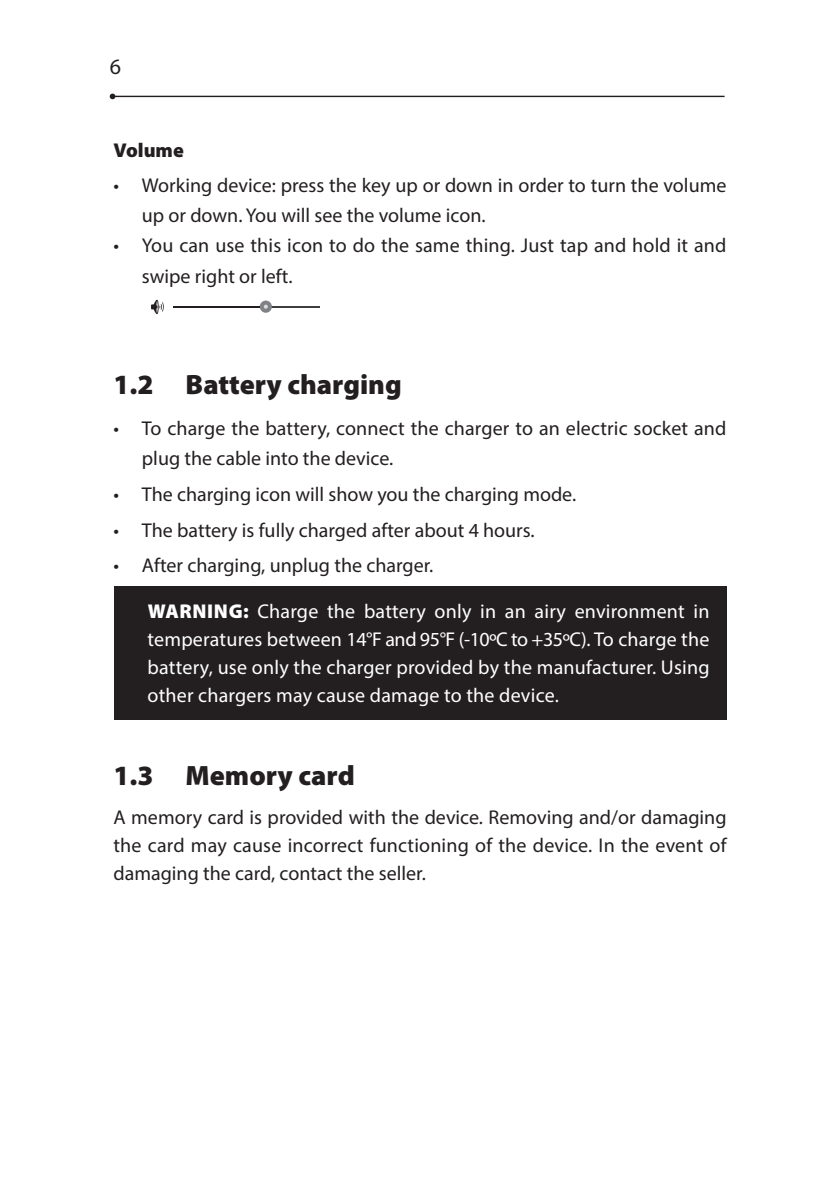
<style>
.page{position:relative;width:840px;height:1191px;background:#fff}
.page>*{position:absolute;margin:0;border:0;box-sizing:border-box;transform-origin:0 0}
.t1{font:900 28px "Myriad Pro";color:#231f20}
.t2{font:22px "Myriad Pro";color:#231f20}
.body{font:20px/30px "Myriad Pro";color:#231f20}
.Normalny{font:20px/28px "Myriad Pro";letter-spacing:.01em;color:#fff;text-align:justify}
.btn{font:900 20px "Myriad Pro";color:#231f20}
.s1{font-weight:900}
</style>
<div class="page">
<hr style="left:112px;top:96px;width:612px;height:1px;background:#231f20">
<svg style="left:110px;top:94px;width:5px;height:5px"></svg>
<svg style="left:151px;top:300px;width:13px;height:14px"></svg>
<hr style="left:173px;top:306px;width:146px;height:1px;background:#3e3e3f">
<svg style="left:259px;top:300px;width:13px;height:13px"></svg>
<hr style="left:173px;top:306px;width:87px;height:1px;background:#231f20">
<svg style="left:264px;top:305px;width:4px;height:4px"></svg>
<div style="left:113px;top:586px;width:613px;height:133px;background:#231f20"></div>
<p class="t2" style="left:110px;top:53px;width:13px">6</p>
<p class="btn" style="left:113px;top:137px;width:72px">Volume</p>
<p class="body" style="left:142px;top:170px;width:585px;text-indent:-28px">• Working device: press the key up or down in order to turn the volume up or down. You will see the volume icon.</p>
<p class="body" style="left:142px;top:230px;width:585px;text-indent:-28px">• You can use this icon to do the same thing. Just tap and hold it and swipe right or left.</p>
<p class="t1" style="left:113px;top:366px;width:289px">1.2 Battery charging</p>
<p class="body" style="left:142px;top:413px;width:585px;text-indent:-28px">• To charge the battery, connect the charger to an electric socket and plug the cable into the device.</p>
<p class="body" style="left:113px;top:479px;width:464px">• The charging icon will show you the charging mode.</p>
<p class="body" style="left:113px;top:515px;width:422px">• The battery is fully charged after about 4 hours.</p>
<p class="body" style="left:113px;top:550px;width:321px">• After charging, unplug the charger.</p>
<p class="Normalny" style="left:147px;top:597px;width:563px"><span class="s1">WARNING:</span> Charge the battery only in an airy environment in temperatures between 14°F and 95°F (-10oC to +35oC). To charge the battery, use only the charger provided by the manufacturer. Using other chargers may cause damage to the device.</p>
<p class="t1" style="left:113px;top:756px;width:242px">1.3 Memory card</p>
<p class="body" style="left:113px;top:803px;width:614px;line-height:28px;text-align:justify">A memory card is provided with the device. Removing and/or damaging the card may cause incorrect functioning of the device. In the event of damaging the card, contact the seller.</p>
</div>
